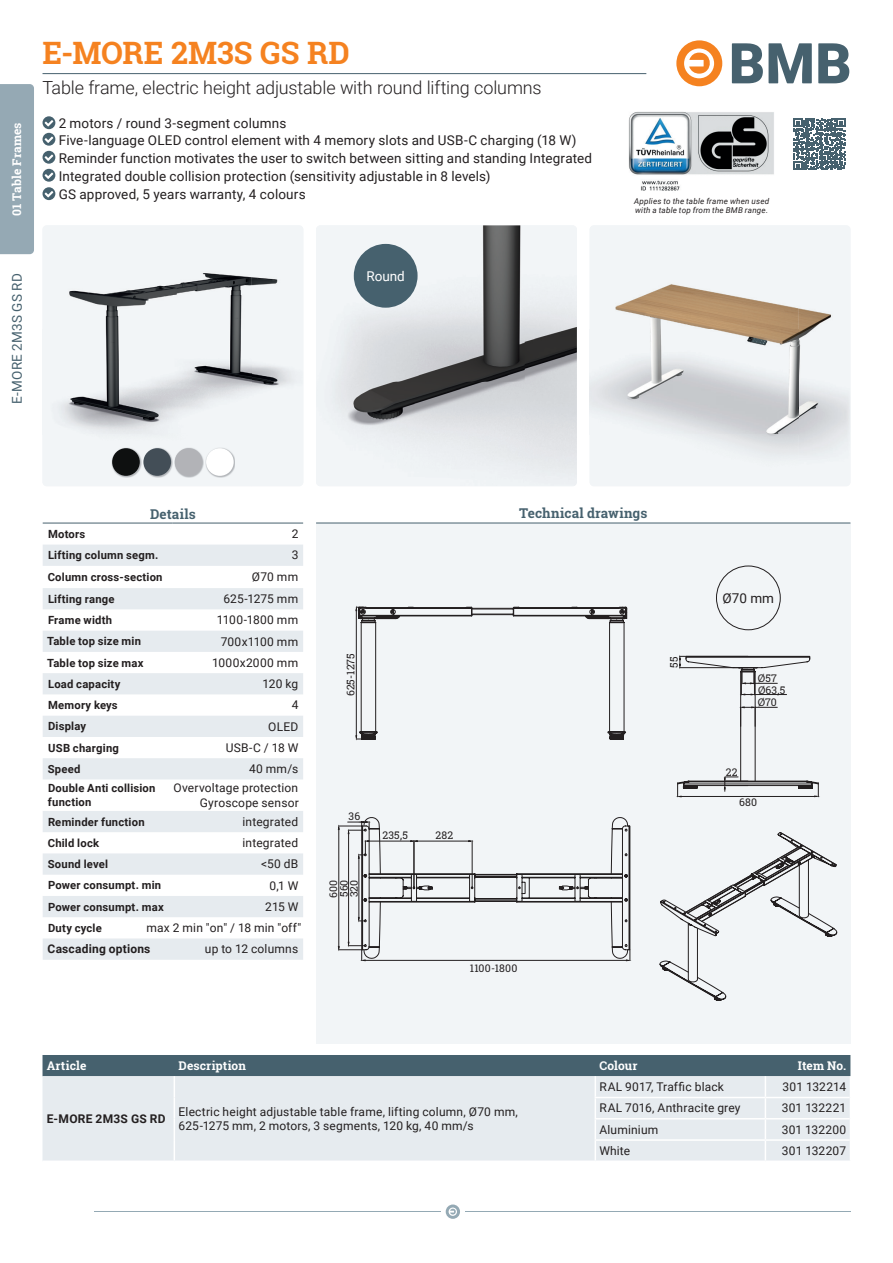
<style>
.page{position:relative;width:893px;height:1263px;background:#fff}
.page>*{position:absolute;margin:0;border:0;box-sizing:border-box;transform-origin:0 0}
.t1{font:700 30.9px "Roboto Slab";color:#f58220}
.t2{font:300 18px "Roboto";letter-spacing:-.01em;color:#231f20}
.t3{font:13.5px/18px "Roboto";letter-spacing:.01em;color:#231f20}
.t4{font:700 13.5px "Roboto Slab";letter-spacing:.01em;color:#46616e}
.t5{font:13.5px "Roboto";letter-spacing:.015em;color:#46616e}
.t6{font:13.5px "Roboto";color:#fff}
.t7{font:12px/14.4px "Roboto";letter-spacing:.015em;color:#231f20}
.t8{font:700 12px "Roboto Slab";letter-spacing:.005em;color:#fff}
.t9{font:700 12px "Roboto";letter-spacing:.02em;color:#231f20}
.t10{font:700 11.25px/13.5px "Roboto";letter-spacing:.02em;color:#231f20}
.t11{font:10.5px/10.5px "Roboto Slab";letter-spacing:.015em;color:#231f20;text-align:justify}
.t12{font:italic 8.1px/9.8px "Roboto";letter-spacing:.025em;color:#231f20}
</style>
<div class="page">
<hr style="left:94px;top:1211px;width:346px;height:1px;background:#94a9b4">
<hr style="left:465px;top:1211px;width:385px;height:1px;background:#94a9b4">
<svg style="left:446px;top:1204px;width:14px;height:15px"></svg>
<div style="left:0;top:84px;width:34px;height:170px;background:#95a9b4"></div>
<hr style="left:43px;top:73px;width:603px;height:1px;background:#46616e">
<svg style="left:732px;top:43px;width:80px;height:40px"></svg>
<svg style="left:818px;top:43px;width:31px;height:40px"></svg>
<svg style="left:676px;top:40px;width:46px;height:46px"></svg>
<img style="left:590px;top:225px;width:260px;height:261px">
<img style="left:316px;top:225px;width:261px;height:261px">
<div style="left:316px;top:524px;width:534px;height:519px;background:#f2f5f7"></div>
<img style="left:43px;top:225px;width:260px;height:261px">
<img style="left:143px;top:448px;width:29px;height:29px">
<div style="left:143px;top:448px;width:28px;height:28px;background:#434e57;border-radius:50%"></div>
<img style="left:174px;top:448px;width:30px;height:29px">
<div style="left:175px;top:448px;width:27px;height:28px;background:#b2b3b7;border-radius:50%"></div>
<img style="left:206px;top:448px;width:29px;height:29px">
<div style="left:206px;top:448px;width:28px;height:28px;background:#fff;border-radius:50%"></div>
<img style="left:112px;top:448px;width:29px;height:29px">
<div style="left:112px;top:448px;width:28px;height:28px;background:#0e1010;border-radius:50%"></div>
<svg style="left:356px;top:607px;width:271px;height:133px"></svg>
<svg style="left:677px;top:656px;width:142px;height:141px"></svg>
<svg style="left:338px;top:817px;width:293px;height:144px"></svg>
<svg style="left:660px;top:832px;width:177px;height:169px"></svg>
<div style="left:716px;top:566px;width:64px;height:64px;border:1px solid #231f20;border-radius:50%"></div>
<div style="left:354px;top:244px;width:64px;height:64px;background:#46616e;border-radius:50%"></div>
<img style="left:628px;top:112px;width:146px;height:79px">
<svg style="left:43px;top:1055px;width:808px;height:105px;background:#c6cfd5"></svg>
<hr style="left:316px;top:523px;width:534px;height:1px;background:#46616e">
<svg style="left:43px;top:545px;width:260px;height:415px;fill:#ebeff2"></svg>
<hr style="left:43px;top:523px;width:130px;height:1px;background:#46616e">
<hr style="left:173px;top:523px;width:130px;height:1px;background:#46616e">
<svg style="left:43px;top:116px;width:12px;height:84px"></svg>
<svg style="left:794px;top:118px;width:51px;height:52px"></svg>
<p class="t8" style="left:9px;top:216px;width:95px;rotate:-90deg">01 Table Frames</p>
<h1 class="t1" style="left:43px;top:32px;width:309px">E-MORE 2M3S GS RD</h1>
<h2 class="t2" style="left:43px;top:75px;width:501px">Table frame, electric height adjustable with round lifting columns</h2>
<p class="t3" style="left:59px;top:115px;width:519px;line-height:16.5px">2 motors / round 3-segment columns<br>Five-language OLED control element with 4 memory slots and USB-C charging (18 W)</p>
<p class="t3" style="left:59px;top:148px;width:535px">Reminder function motivates the user to switch between sitting and standing Integrated<br>Integrated double collision protection (sensitivity adjustable in 8 levels)<br>GS approved, 5 years warranty, 4 colours</p>
<p class="t5" style="left:7px;top:404px;width:132px;rotate:-90deg">E-MORE 2M3S GS RD</p>
<p class="t6" style="left:366px;top:266px;width:40px">Round</p>
<p class="t12" style="left:634px;top:195px;width:137px">Applies to the table frame when used with a table top from the BMB range.</p>
<p class="t4" style="left:150px;top:505px;width:47px">Details</p>
<p class="t4" style="left:519px;top:504px;width:130px">Technical drawings</p>
<p class="t10" style="left:48px;top:527px;width:39px">Motors</p>
<p class="t7" style="left:292px;top:526px;width:8px">2</p>
<p class="t10" style="left:48px;top:548px;width:112px">Lifting column segm.</p>
<p class="t7" style="left:292px;top:548px;width:8px">3</p>
<p class="t10" style="left:48px;top:570px;width:116px">Column cross-section</p>
<p class="t7" style="left:252px;top:569px;width:48px">Ø70 mm</p>
<p class="t10" style="left:48px;top:592px;width:68px">Lifting range</p>
<p class="t7" style="left:223px;top:591px;width:76px">625-1275 mm</p>
<p class="t10" style="left:48px;top:613px;width:66px">Frame width</p>
<p class="t7" style="left:217px;top:612px;width:83px">1100-1800 mm</p>
<p class="t10" style="left:47px;top:634px;width:95px">Table top size min</p>
<p class="t7" style="left:221px;top:634px;width:79px">700x1100 mm</p>
<p class="t10" style="left:47px;top:655px;width:98px">Table top size max</p>
<p class="t7" style="left:212px;top:655px;width:88px">1000x2000 mm</p>
<p class="t10" style="left:48px;top:677px;width:74px">Load capacity</p>
<p class="t7" style="left:263px;top:676px;width:37px">120 kg</p>
<p class="t10" style="left:48px;top:698px;width:71px">Memory keys</p>
<p class="t7" style="left:292px;top:697px;width:8px">4</p>
<p class="t10" style="left:48px;top:719px;width:40px">Display</p>
<p class="t7" style="left:268px;top:719px;width:32px">OLED</p>
<p class="t10" style="left:48px;top:740px;width:72px">USB charging</p>
<p class="t7" style="left:226px;top:740px;width:74px">USB-C / 18 W</p>
<p class="t10" style="left:48px;top:762px;width:34px">Speed</p>
<p class="t7" style="left:249px;top:761px;width:51px">40 mm/s</p>
<p class="t10" style="left:48px;top:781px;width:109px">Double Anti collision function</p>
<p class="t7" style="left:173px;top:780px;width:127px;text-align:right">Overvoltage protection<br>Gyroscope sensor</p>
<p class="t10" style="left:48px;top:814px;width:98px">Reminder function</p>
<p class="t7" style="left:242px;top:814px;width:57px">integrated</p>
<p class="t10" style="left:48px;top:836px;width:53px">Child lock</p>
<p class="t7" style="left:242px;top:835px;width:57px">integrated</p>
<p class="t10" style="left:48px;top:857px;width:62px">Sound level</p>
<p class="t7" style="left:261px;top:856px;width:39px">&lt;50 dB</p>
<p class="t10" style="left:48px;top:878px;width:115px">Power consumpt. min</p>
<p class="t7" style="left:269px;top:878px;width:31px">0,1 W</p>
<p class="t10" style="left:48px;top:899px;width:117px">Power consumpt. max</p>
<p class="t7" style="left:265px;top:899px;width:35px">215 W</p>
<p class="t10" style="left:48px;top:921px;width:55px">Duty cycle</p>
<p class="t7" style="left:146px;top:920px;width:156px">max 2 min "on" / 18 min "off"</p>
<p class="t9" style="left:48px;top:941px;width:104px">Cascading options</p>
<p class="t7" style="left:205px;top:941px;width:95px">up to 12 columns</p>
<p class="t11" style="left:345px;top:696px;width:45px;rotate:-90deg">625-1275</p>
<p class="t11" style="left:669px;top:668px;width:13px;rotate:-90deg">55</p>
<p class="t11" style="left:349px;top:811px;width:13px">36</p>
<p class="t11" style="left:328px;top:898px;width:20px;rotate:-90deg">600<br>560<br>320</p>
<p class="t11" style="left:382px;top:830px;width:27px">235,5</p>
<p class="t11" style="left:436px;top:830px;width:19px">282</p>
<p class="t11" style="left:470px;top:963px;width:49px">1100-1800</p>
<p class="t3" style="left:723px;top:588px;width:53px">Ø70 mm</p>
<p class="t11" style="left:758px;top:673px;width:20px">Ø57</p>
<p class="t11" style="left:758px;top:697px;width:21px">Ø70</p>
<p class="t11" style="left:758px;top:684px;width:29px">Ø63,5</p>
<p class="t11" style="left:726px;top:767px;width:13px">22</p>
<p class="t11" style="left:739px;top:797px;width:20px">680</p>
<p class="t8" style="left:47px;top:1057px;width:41px">Article</p>
<p class="t8" style="left:179px;top:1057px;width:69px">Description</p>
<p class="t8" style="left:600px;top:1057px;width:40px">Colour</p>
<p class="t8" style="left:798px;top:1057px;width:50px">Item No.</p>
<p class="t9" style="left:47px;top:1110px;width:120px">E-MORE 2M3S GS RD</p>
<p class="t7" style="left:179px;top:1104px;width:341px">Electric height adjustable table frame, lifting column, Ø70 mm,<br>625-1275 mm, 2 motors, 3 segments, 120 kg, 40 mm/s</p>
<p class="t7" style="left:600px;top:1079px;width:126px">RAL 9017, Traffic black</p>
<p class="t7" style="left:783px;top:1079px;width:65px">301 132214</p>
<p class="t7" style="left:600px;top:1100px;width:143px">RAL 7016, Anthracite grey</p>
<p class="t7" style="left:782px;top:1100px;width:66px">301 132221</p>
<p class="t7" style="left:600px;top:1122px;width:60px">Aluminium</p>
<p class="t7" style="left:782px;top:1122px;width:66px">301 132200</p>
<p class="t7" style="left:600px;top:1143px;width:32px">White</p>
<p class="t7" style="left:782px;top:1143px;width:66px">301 132207</p>
</div>
